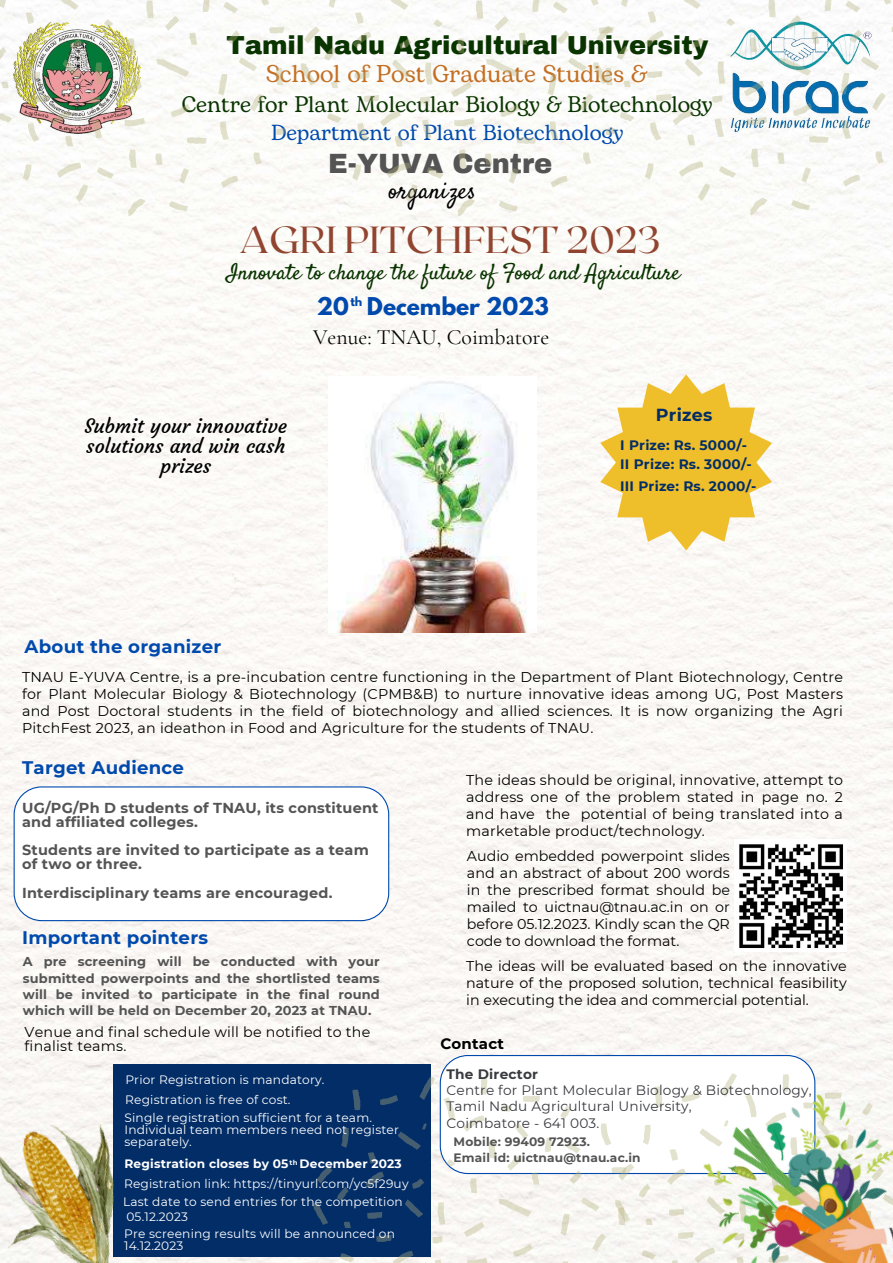
<style>
.page{position:relative;width:893px;height:1263px;background:#fbf8f5}
.page>*{position:absolute;margin:0;border:0;box-sizing:border-box;transform-origin:0 0}
.t1{font:37.72px "Roxborough CF";color:#914530}
.t2{font:900 27.22px "Archivo";color:#545454}
.t3{font:900 25.5px "Archivo";color:#093400}
.t4{font:24.22px "Bogart";color:#c46f23}
.t5{font:24.22px "Satisfy";color:#000}
.t6{font:22.5px "Bogart";color:#093400}
.t7{font:21.98px "Satisfy";color:#093400}
.t8{font:21.75px "Bogart";color:#004aad}
.t9{font:21.75px "Cormorant Garamond";color:#000}
.t10{font:700 21.75px "League Spartan";color:#004aad}
.t11{font:19.73px/19.6px "Courgette";color:#000;text-align:center}
.t12{font:700 18.15px "Montserrat";letter-spacing:.015em;color:#004aad}
.t13{font:700 17.4px "Montserrat";letter-spacing:.015em;color:#022d67}
.t14{font:700 15px "Montserrat";letter-spacing:.015em;color:#000}
.t15{font:700 14.4px/14.1px "Montserrat";letter-spacing:.015em;color:#545454}
.t16{font:14.25px/16.9px "Montserrat";letter-spacing:.015em;color:#000;text-align:justify}
.t17{font:13.65px/16.4px "Montserrat";letter-spacing:.015em;color:#393a3f}
.t18{font:700 13.65px/19.3px "Montserrat";letter-spacing:.015em;color:#022d67}
.t19{font:700 13.65px "Montserrat";letter-spacing:.015em;color:#393a3f}
.t20{font:700 12.9px/16.4px "Montserrat";letter-spacing:.015em;color:#545454;text-align:justify}
.t21{font:12.15px/11.9px "Montserrat";letter-spacing:.015em;color:#fff}
.t22{font:700 12.15px/15.9px "Montserrat";letter-spacing:.015em;color:#545454}
.t23{font:700 11.25px "League Spartan";color:#004aad}
.s1{font-weight:700}
</style>
<div class="page">
<div style="left:114px;top:1064px;width:317px;height:193px;background:#022d67"></div>
<svg style="left:440px;top:1055px;width:375px;height:21px"></svg>
<svg style="left:615px;top:1073px;width:56px;height:190px"></svg>
<img style="left:0;top:1099px;width:143px;height:164px">
<svg style="left:600px;top:374px;width:172px;height:176px"></svg>
<svg style="left:14px;top:786px;width:375px;height:135px"></svg>
<svg style="left:313px;top:1076px;width:314px;height:187px"></svg>
<img style="left:328px;top:376px;width:208px;height:256px">
<img style="left:671px;top:1057px;width:222px;height:206px">
<svg style="left:301px;top:0;width:314px;height:216px"></svg>
<svg style="left:593px;top:0;width:300px;height:215px"></svg>
<svg style="left:0;top:0;width:285px;height:216px"></svg>
<img style="left:735px;top:840px;width:112px;height:112px">
<h3 class="t3" style="left:227px;top:32px;width:483px">Tamil Nadu Agricultural University</h3>
<h3 class="t4" style="left:266px;top:57px;width:382px">School of Post Graduate Studies &amp;</h3>
<h3 class="t6" style="left:182px;top:88px;width:532px">Centre for Plant Molecular Biology &amp; Biotechnology</h3>
<h3 class="t8" style="left:271px;top:117px;width:354px">Department of Plant Biotechnology</h3>
<h2 class="t2" style="left:328px;top:149px;width:225px">E-YUVA Centre</h2>
<h3 class="t5" style="left:389px;top:175px;width:89px">organizes</h3>
<h1 class="t1" style="left:239px;top:215px;width:423px">AGRI PITCHFEST 2023</h1>
<h3 class="t7" style="left:227px;top:258px;width:455px">Innovate to change the future of Food and Agriculture</h3>
<p class="t23" style="left:350px;top:296px;width:13px">th</p>
<h3 class="t9" style="left:313px;top:324px;width:238px">Venue: TNAU, Coimbatore</h3>
<h3 class="t10" style="left:317px;top:296px;width:234px">20 December 2023</h3>
<h3 class="t11" style="left:85px;top:417px;width:204px">Submit your innovative solutions and win cash prizes</h3>
<p class="t13" style="left:656px;top:404px;width:58px">Prizes</p>
<p class="t18" style="left:620px;top:435px;width:133px">I Prize: Rs. 5000/-<br>II Prize: Rs. 3000/-</p>
<p class="t18" style="left:620px;top:477px;width:138px">III Prize: Rs. 2000/-</p>
<p class="t12" style="left:25px;top:636px;width:198px">About the organizer</p>
<p class="t16" style="left:22px;top:669px;width:822px">TNAU E-YUVA Centre, is a pre-incubation centre functioning in the Department of Plant Biotechnology, Centre for Plant Molecular Biology &amp; Biotechnology (CPMB&amp;B) to nurture innovative ideas among UG, Post Masters and Post Doctoral students in the field of biotechnology and allied sciences. It is now organizing the Agri PitchFest 2023, an ideathon in Food and Agriculture for the students of TNAU.</p>
<p class="t12" style="left:22px;top:757px;width:163px">Target Audience</p>
<p class="t15" style="left:22px;top:801px;width:358px">UG/PG/Ph D students of TNAU, its constituent and affiliated colleges.</p>
<p class="t15" style="left:22px;top:843px;width:348px">Students are invited to participate as a team of two or three.</p>
<p class="t15" style="left:22px;top:885px;width:312px">Interdisciplinary teams are encouraged.</p>
<p class="t12" style="left:22px;top:926px;width:187px">Important pointers</p>
<p class="t20" style="left:23px;top:953px;width:358px">A pre screening will be conducted with your submitted powerpoints and the shortlisted teams will be invited to participate in the final round which will be held on December 20, 2023 at TNAU.</p>
<p class="t16" style="left:25px;top:1025px;width:347px;line-height:14.1px">Venue and final schedule will be notified to the finalist teams.</p>
<p class="t21" style="left:125px;top:1074px;width:201px">Prior Registration is mandatory.</p>
<p class="t21" style="left:125px;top:1094px;width:167px">Registration is free of cost.</p>
<p class="t21" style="left:124px;top:1112px;width:276px">Single registration sufficient for a team.<br>Individual team members need not register separately.</p>
<p class="t21" style="left:124px;top:1153px;width:286px;line-height:19.9px"><span class="s1">Registration closes by 05</span><sup>th</sup> <span class="s1">December 2023<br></span>Registration link: https://tinyurl.com/yc5f29uy</p>
<p class="t21" style="left:123px;top:1194px;width:281px;line-height:15.1px">Last date to send entries for the competition<br>05.12.2023</p>
<p class="t21" style="left:124px;top:1228px;width:272px">Pre screening results will be announced on<br>14.12.2023</p>
<p class="t16" style="left:466px;top:771px;width:378px">The ideas should be original, innovative, attempt to address one of the problem stated in page no. 2 and have the potential of being translated into a marketable product/technology.</p>
<p class="t16" style="left:467px;top:848px;width:264px">Audio embedded powerpoint slides and an abstract of about 200 words in the prescribed format should be mailed to uictnau@tnau.ac.in on or before 05.12.2023. Kindly scan the QR code to download the format.</p>
<p class="t16" style="left:466px;top:957px;width:382px">The ideas will be evaluated based on the innovative nature of the proposed solution, technical feasibility in executing the idea and commercial potential.</p>
<p class="t14" style="left:440px;top:1034px;width:65px">Contact</p>
<p class="t19" style="left:446px;top:1065px;width:93px">The Director</p>
<p class="t17" style="left:446px;top:1082px;width:366px">Centre for Plant Molecular Biology &amp; Biotechnology,<br>Tamil Nadu Agricultural University,<br>Coimbatore - 641 003.</p>
<p class="t22" style="left:453px;top:1134px;width:189px">Mobile: 99409 72923.<br>Email id: uictnau@tnau.ac.in</p>
</div>
